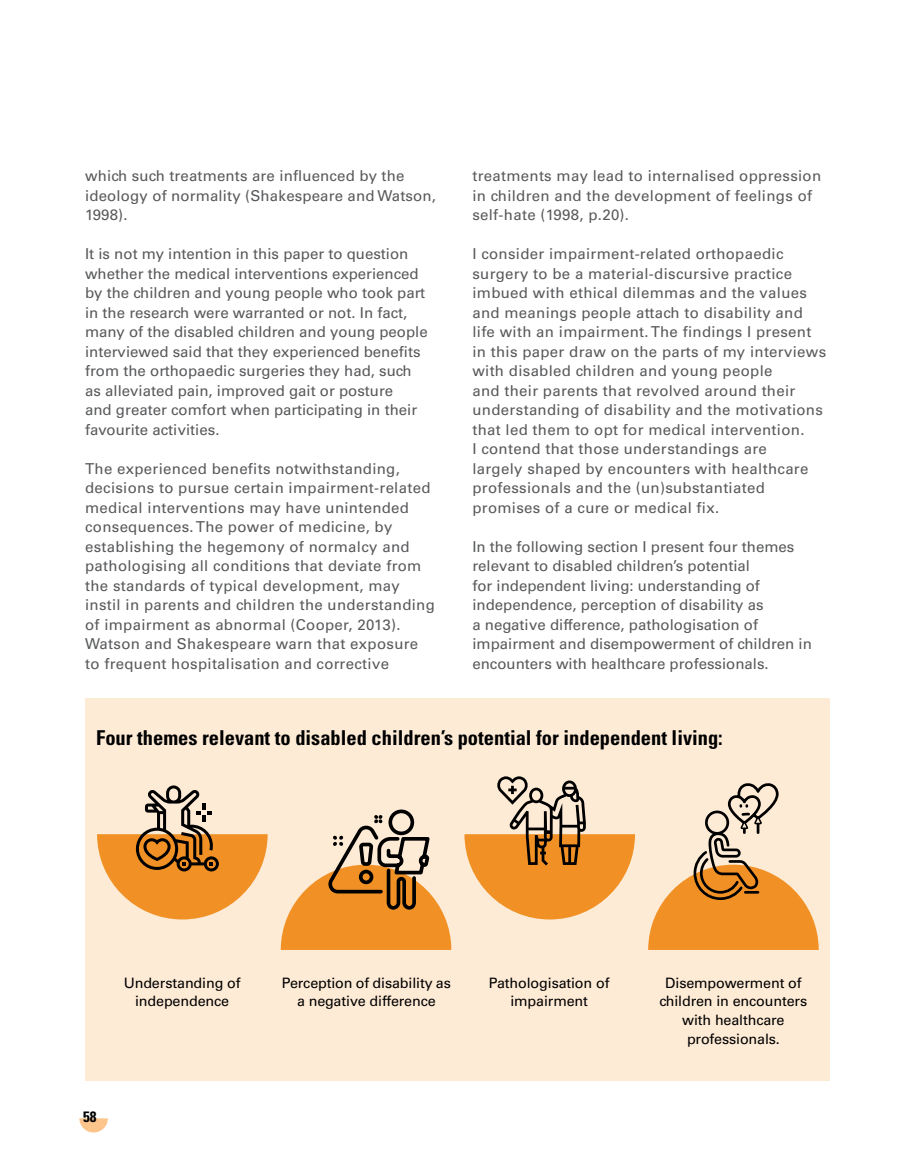
<style>
.page{position:relative;width:915px;height:1166px;background:#fff}
.page>*{position:absolute;margin:0;border:0;box-sizing:border-box;transform-origin:0 0}
.t1{font:700 condensed 20.4px "Univers";color:#000}
.t2{font:15px/19.5px "Univers LT Std";letter-spacing:.02em;color:#58595b}
.t3{font:15px/19.5px "Univers LT Std";color:#58595b}
.t4{font:700 condensed 15px "Univers";color:#000}
.t5{font:14.25px/18.6px "Univers LT Std";letter-spacing:-.01em;color:#000;text-align:center}
</style>
<div class="page">
<svg style="left:79px;top:1118px;width:29px;height:14px"></svg>
<div style="left:85px;top:697px;width:744px;height:383px;background:#feebd6"></div>
<svg style="left:281px;top:809px;width:170px;height:140px"></svg>
<svg style="left:97px;top:785px;width:170px;height:134px"></svg>
<svg style="left:464px;top:776px;width:170px;height:143px"></svg>
<svg style="left:648px;top:783px;width:170px;height:166px"></svg>
<p class="t2" style="left:85px;top:166px;width:352px">which such treatments are influenced by the ideology of normality (Shakespeare and Watson,<br>1998).</p>
<p class="t3" style="left:85px;top:244px;width:344px">It is not my intention in this paper to question whether the medical interventions experienced by the children and young people who took part in the research were warranted or not. In fact, many of the disabled children and young people interviewed said that they experienced benefits from the orthopaedic surgeries they had, such as alleviated pain, improved gait or posture<br>and greater comfort when participating in their favourite activities.</p>
<p class="t2" style="left:85px;top:458px;width:351px">The experienced benefits notwithstanding, decisions to pursue certain impairment-related medical interventions may have unintended consequences. The power of medicine, by establishing the hegemony of normalcy and pathologising all conditions that deviate from the standards of typical development, may instil in parents and children the understanding of impairment as abnormal (Cooper, 2013).<br>Watson and Shakespeare warn that exposure to frequent hospitalisation and corrective</p>
<p class="t2" style="left:472px;top:166px;width:350px">treatments may lead to internalised oppression in children and the development of feelings of self-hate (1998, p.20).</p>
<p class="t2" style="left:472px;top:244px;width:355px">I consider impairment-related orthopaedic surgery to be a material-discursive practice imbued with ethical dilemmas and the values and meanings people attach to disability and life with an impairment. The findings I present in this paper draw on the parts of my interviews with disabled children and young people<br>and their parents that revolved around their understanding of disability and the motivations that led them to opt for medical intervention.<br>I contend that those understandings are<br>largely shaped by encounters with healthcare professionals and the (un)substantiated promises of a cure or medical fix.</p>
<p class="t3" style="left:472px;top:536px;width:341px">In the following section I present four themes relevant to disabled children’s potential<br>for independent living: understanding of independence, perception of disability as<br>a negative difference, pathologisation of impairment and disempowerment of children in encounters with healthcare professionals.</p>
<h1 class="t1" style="left:96px;top:725px;width:628px">Four themes relevant to disabled children’s potential for independent living:</h1>
<p class="t5" style="left:124px;top:973px;width:118px">Understanding of independence</p>
<p class="t4" style="left:83px;top:1107px;width:15px">58</p>
<p class="t5" style="left:282px;top:973px;width:170px">Perception of disability as a negative difference</p>
<p class="t5" style="left:488px;top:973px;width:122px">Pathologisation of impairment</p>
<p class="t5" style="left:659px;top:973px;width:149px">Disempowerment of children in encounters with healthcare professionals.</p>
</div>
